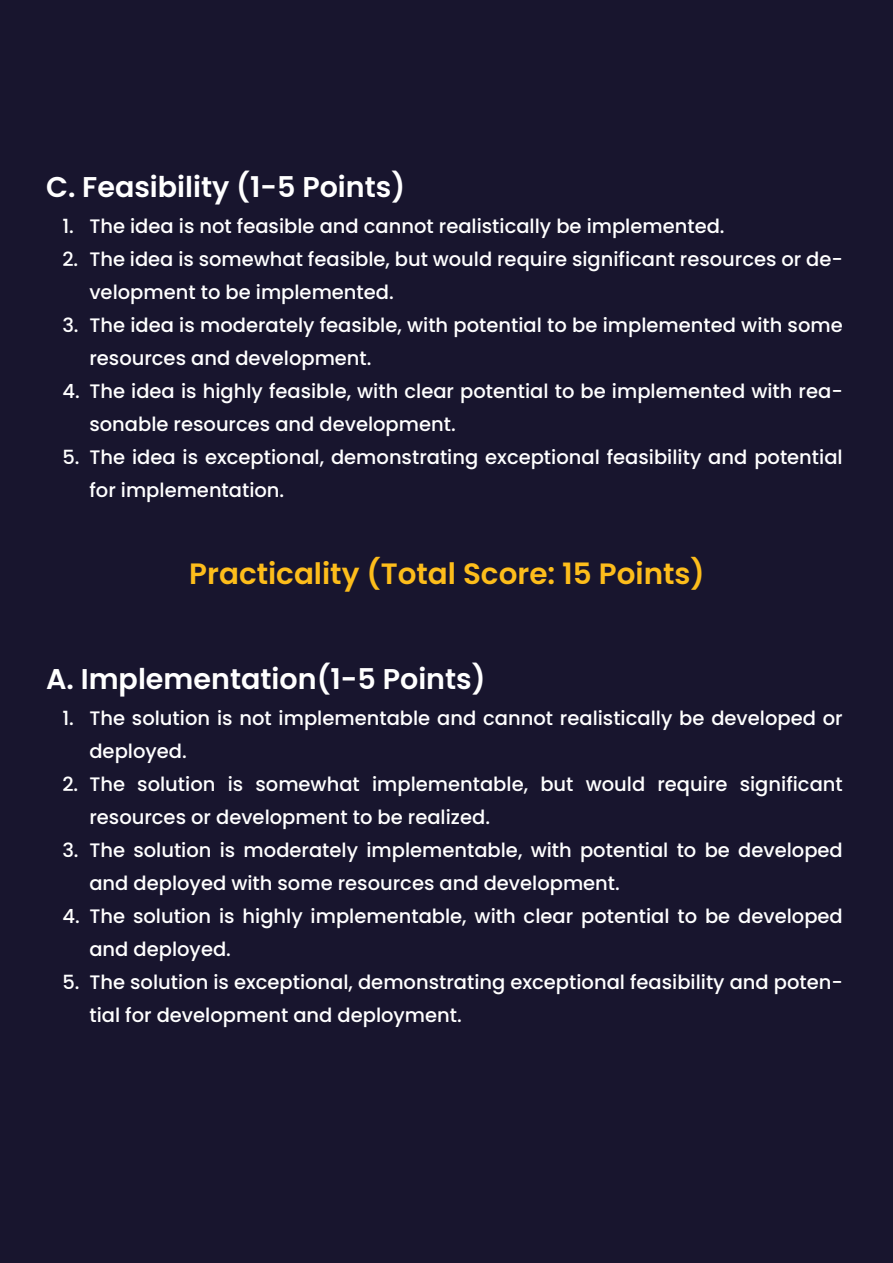
<style>
.page{position:relative;width:893px;height:1263px;background:#18152e}
.page>*{position:absolute;margin:0;border:0;box-sizing:border-box;transform-origin:0 0}
.t1{font:600 29.4px "Poppins";color:#fdbd1b}
.t2{font:600 28.5px "Poppins";color:#fff}
.t3{font:500 19.5px/33px "Poppins";color:#fff}
</style>
<div class="page">
<h2 class="t2" style="left:46px;top:171px;width:361px">C. Feasibility (1-5 Points)</h2>
<p class="t3" style="left:62px;top:210px;width:664px">1. The idea is not feasible and cannot realistically be implemented.</p>
<p class="t3" style="left:89px;top:243px;width:755px;text-indent:-27px">2. The idea is somewhat feasible, but would require significant resources or de&shy;velopment to be implemented.</p>
<p class="t3" style="left:89px;top:309px;width:755px;text-indent:-27px">3. The idea is moderately feasible, with potential to be implemented with some resources and development.</p>
<p class="t3" style="left:89px;top:375px;width:755px;text-indent:-27px">4. The idea is highly feasible, with clear potential to be implemented with rea&shy;sonable resources and development.</p>
<p class="t3" style="left:89px;top:441px;width:755px;text-indent:-27px">5. The idea is exceptional, demonstrating exceptional feasibility and potential for implementation.</p>
<h1 class="t1" style="left:189px;top:556px;width:517px">Practicality (Total Score: 15 Points)</h1>
<h2 class="t2" style="left:46px;top:662px;width:441px">A. Implementation(1-5 Points)</h2>
<p class="t3" style="left:89px;top:701px;width:755px;text-indent:-27px">1. The solution is not implementable and cannot realistically be developed or deployed.</p>
<p class="t3" style="left:89px;top:767px;width:755px;text-indent:-27px">2. The solution is somewhat implementable, but would require significant resources or development to be realized.</p>
<p class="t3" style="left:89px;top:833px;width:755px;text-indent:-27px">3. The solution is moderately implementable, with potential to be developed and deployed with some resources and development.</p>
<p class="t3" style="left:89px;top:899px;width:755px;text-indent:-27px">4. The solution is highly implementable, with clear potential to be developed and deployed.</p>
<p class="t3" style="left:89px;top:965px;width:755px;text-indent:-27px">5. The solution is exceptional, demonstrating exceptional feasibility and poten&shy;tial for development and deployment.</p>
</div>
